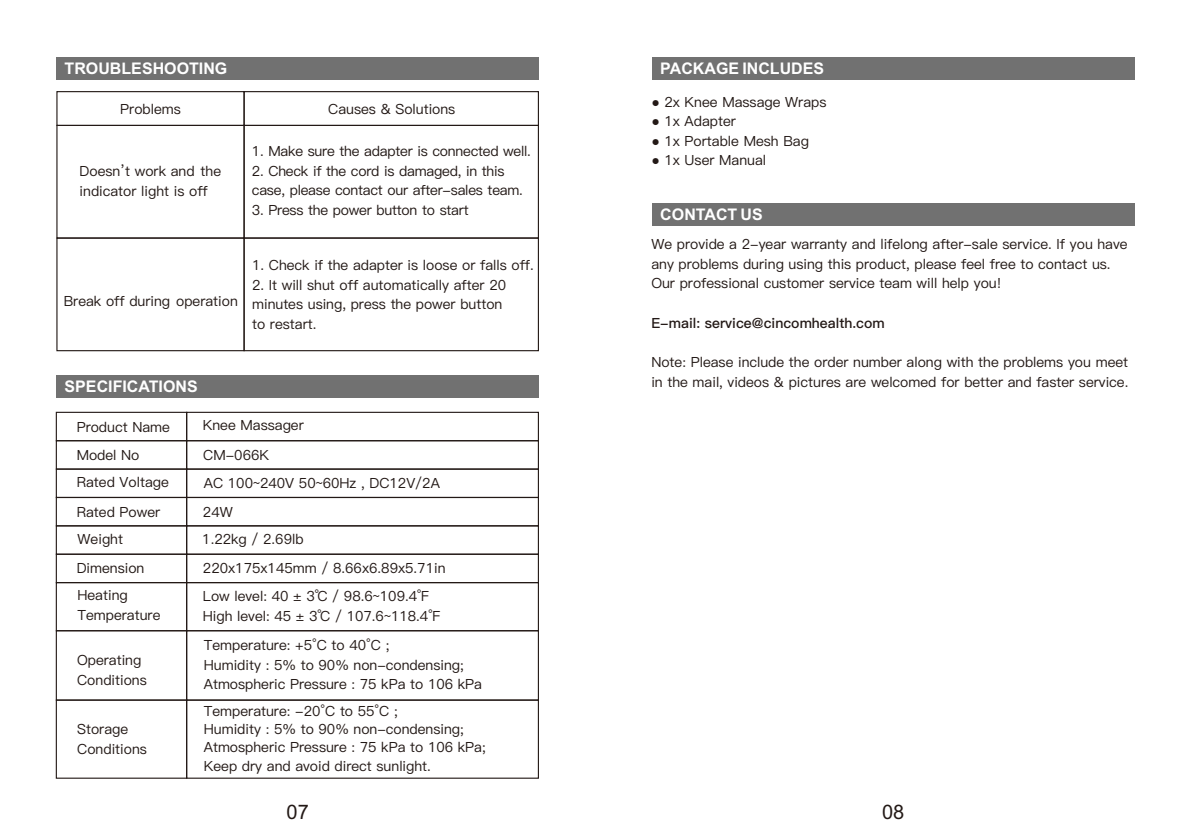
<style>
.page{position:relative;width:1191px;height:840px;background:#fff}
.page>*{position:absolute;margin:0;border:0;box-sizing:border-box;transform-origin:0 0}
.t1{font:20px "Arial";color:#231916}
.t2{font:700 16px "Arial";color:#fff}
.t3{font:14px/19.6px "Ping Fang SC Medium";color:#231916}
.t4{font:14px "Ping Fang SC Bold";color:#231916}
.s1{font-family:"Arial"}
</style>
<div class="page">
<div style="left:57px;top:57px;width:481px;height:22px;background:#717171"></div>
<div style="left:56px;top:91px;width:189px;height:35px;border:1px solid #231916"></div>
<div style="left:56px;top:125px;width:189px;height:113px;border:1px solid #231916"></div>
<div style="left:56px;top:237px;width:189px;height:114px;border:1px solid #231916"></div>
<div style="left:243px;top:91px;width:296px;height:35px;border:1px solid #231916"></div>
<div style="left:243px;top:125px;width:296px;height:113px;border:1px solid #231916"></div>
<div style="left:243px;top:237px;width:296px;height:114px;border:1px solid #231916"></div>
<div style="left:57px;top:375px;width:481px;height:23px;background:#717171"></div>
<div style="left:56px;top:411px;width:131px;height:30px;border:1px solid #231916"></div>
<div style="left:56px;top:440px;width:131px;height:29px;border:1px solid #231916"></div>
<div style="left:56px;top:468px;width:131px;height:29px;border:1px solid #231916"></div>
<div style="left:56px;top:496px;width:131px;height:30px;border:1px solid #231916"></div>
<div style="left:56px;top:525px;width:131px;height:29px;border:1px solid #231916"></div>
<div style="left:56px;top:553px;width:131px;height:30px;border:1px solid #231916"></div>
<div style="left:56px;top:581px;width:131px;height:50px;border:1px solid #231916"></div>
<div style="left:56px;top:629px;width:131px;height:71px;border:1px solid #231916"></div>
<div style="left:56px;top:699px;width:131px;height:79px;border:1px solid #231916"></div>
<div style="left:186px;top:411px;width:353px;height:30px;border:1px solid #231916"></div>
<div style="left:186px;top:440px;width:353px;height:29px;border:1px solid #231916"></div>
<div style="left:186px;top:468px;width:353px;height:29px;border:1px solid #231916"></div>
<div style="left:186px;top:496px;width:353px;height:30px;border:1px solid #231916"></div>
<div style="left:186px;top:525px;width:353px;height:29px;border:1px solid #231916"></div>
<div style="left:186px;top:553px;width:353px;height:30px;border:1px solid #231916"></div>
<div style="left:186px;top:581px;width:353px;height:50px;border:1px solid #231916"></div>
<div style="left:186px;top:629px;width:353px;height:71px;border:1px solid #231916"></div>
<div style="left:186px;top:699px;width:353px;height:79px;border:1px solid #231916"></div>
<div style="left:652px;top:57px;width:482px;height:22px;background:#717171"></div>
<div style="left:652px;top:203px;width:482px;height:22px;background:#717171"></div>
<p class="t2" style="left:65px;top:62px;width:164px">TROUBLESHOOTING</p>
<p class="t3" style="left:120px;top:99px;width:62px">Problems</p>
<p class="t3" style="left:328px;top:99px;width:129px">Causes &amp; Solutions</p>
<p class="t3" style="left:252px;top:141px;width:280px">1. Make sure the adapter is connected well.</p>
<p class="t3" style="left:252px;top:161px;width:272px">2. Check if the cord is damaged, in this case, please contact our after-sales team.</p>
<p class="t3" style="left:252px;top:200px;width:218px">3. Press the power button to start</p>
<p class="t3" style="left:80px;top:161px;width:143px">Doesn’t work and the indicator light is off</p>
<p class="t3" style="left:64px;top:290px;width:176px">Break off during operation</p>
<p class="t3" style="left:252px;top:255px;width:283px">1. Check if the adapter is loose or falls off.</p>
<p class="t3" style="left:252px;top:274px;width:255px">2. It will shut off automatically after 20 minutes using, press the power button to restart.</p>
<p class="t2" style="left:65px;top:380px;width:135px">SPECIFICATIONS</p>
<p class="t3" style="left:77px;top:412px;width:95px;line-height:28.4px">Product Name<br>Model No</p>
<p class="t3" style="left:77px;top:466px;width:94px;line-height:29.8px">Rated Voltage<br>Rated Power</p>
<p class="t3" style="left:77px;top:523px;width:69px;line-height:29.6px">Weight<br>Dimension</p>
<p class="t3" style="left:77px;top:585px;width:85px">Heating<br>Temperature</p>
<p class="t3" style="left:77px;top:649px;width:71px">Operating<br>Conditions</p>
<p class="t3" style="left:77px;top:719px;width:71px">Storage<br>Conditions</p>
<p class="t3" style="left:203px;top:410px;width:102px;line-height:29.8px">Knee Massager<br>CM-066K</p>
<p class="t3" style="left:203px;top:468px;width:238px;line-height:28.8px">AC 100~240V 50~60Hz , DC12V/2A<br>24W</p>
<p class="t3" style="left:202px;top:524px;width:245px;line-height:29.2px">1.22kg / 2.69lb<br>220x175x145mm / 8.66x6.89x5.71in</p>
<p class="t3" style="left:203px;top:586px;width:239px">Low level: 40 ± 3℃ / 98.6~109.4℉<br>High level: 45 ± 3℃ / 107.6~118.4℉</p>
<p class="t3" style="left:204px;top:635px;width:280px">Temperature: +5°C to 40°C ;<br>Humidity : 5% to 90% non-condensing;<br>Atmospheric Pressure : 75 kPa to 106 kPa</p>
<p class="t3" style="left:204px;top:702px;width:283px;line-height:18px">Temperature: -20°C to 55°C ;<br>Humidity : 5% to 90% non-condensing; Atmospheric Pressure : 75 kPa to 106 kPa; Keep dry and avoid direct sunlight.</p>
<p class="t2" style="left:660px;top:62px;width:165px">PACKAGE INCLUDES</p>
<p class="t3" style="left:651px;top:92px;width:177px"><span class="s1">●</span> 2x Knee Massage Wraps</p>
<p class="t3" style="left:651px;top:111px;width:86px"><span class="s1">●</span> 1x Adapter</p>
<p class="t3" style="left:651px;top:131px;width:159px"><span class="s1">●</span> 1x Portable Mesh Bag</p>
<p class="t3" style="left:651px;top:150px;width:116px"><span class="s1">●</span> 1x User Manual</p>
<p class="t2" style="left:660px;top:208px;width:104px">CONTACT US</p>
<p class="t3" style="left:651px;top:234px;width:478px">We provide a 2-year warranty and lifelong after-sale service. If you have any problems during using this product, please feel free to contact us.<br>Our professional customer service team will help you!</p>
<p class="t4" style="left:651px;top:315px;width:235px">E-mail: service@cincomhealth.com</p>
<p class="t3" style="left:651px;top:352px;width:478px">Note: Please include the order number along with the problems you meet in the mail, videos &amp; pictures are welcomed for better and faster service.</p>
<h1 class="t1" style="left:287px;top:803px;width:24px">07</h1>
<h1 class="t1" style="left:882px;top:803px;width:24px">08</h1>
</div>
